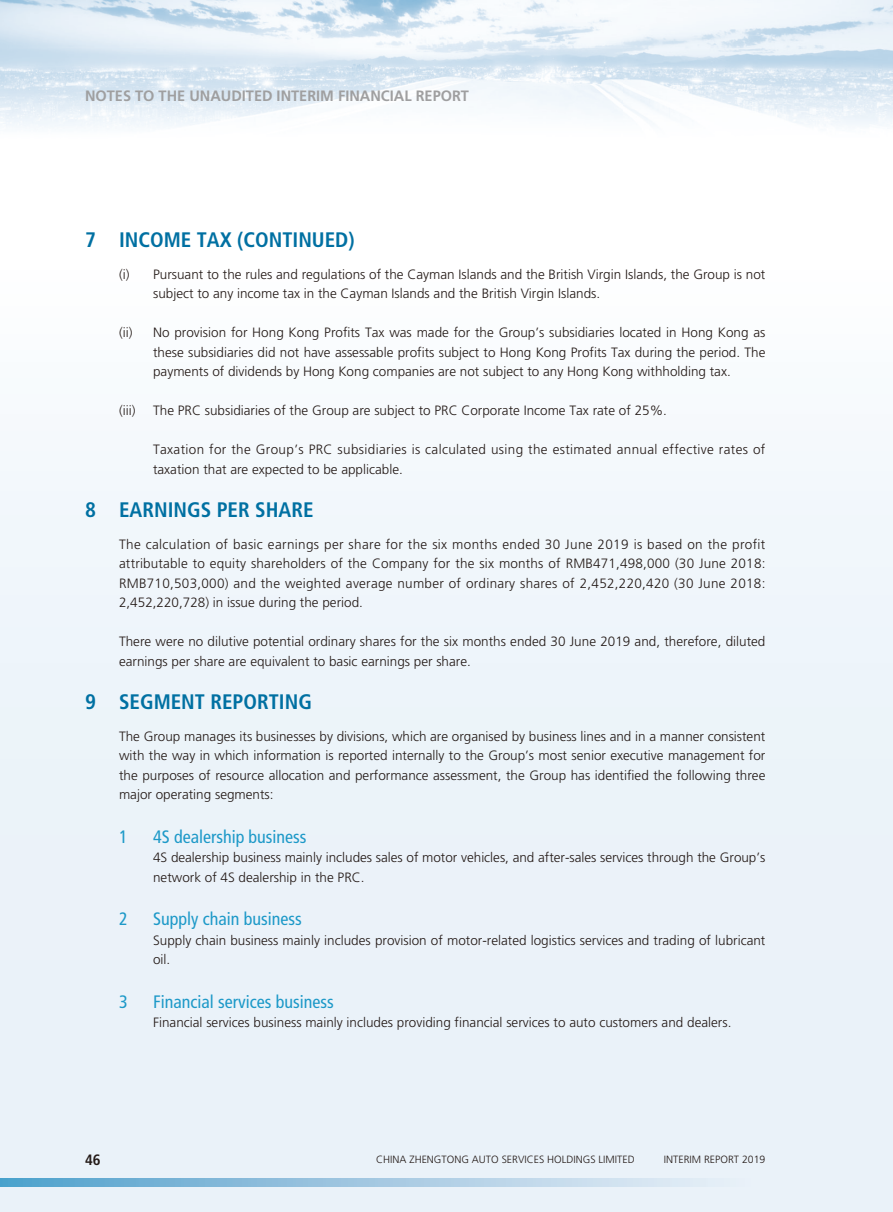
<style>
.page{position:relative;width:893px;height:1212px;background:#fff}
.page>*{position:absolute;margin:0;border:0;box-sizing:border-box;transform-origin:0 0}
.t1{font:700 condensed 21px "Frutiger LT Std";color:#0070a2}
.t2{font:condensed 18px "Frutiger LT Std";color:#1d99c8}
.t3{font:700 15px "Frutiger LT Std";color:#9f9fa0}
.t4{font:700 condensed 15px "Frutiger LT Std";color:#231916}
.t5{font:300 13.5px/19.5px "Frutiger LT Std";color:#231916}
.t6{font:300 13.5px/19.5px "Frutiger LT Std";letter-spacing:.025em;color:#231916}
.t7{font:300 10.5px "Frutiger LT Std";color:#231916}
</style>
<div class="page">
<div style="left:0;top:451px;width:893px;height:761px;background:#ebf3f9"></div>
<img style="left:0;top:0;width:893px;height:128px">
<img style="left:0;top:1178px;width:786px;height:8px">
<p class="t3" style="left:85px;top:89px;width:385px">NOTES TO THE UNAUDITED INTERIM FINANCIAL REPORT</p>
<h1 class="t1" style="left:85px;top:230px;width:271px">7 INCOME TAX (CONTINUED)</h1>
<p class="t5" style="left:153px;top:265px;width:614px;text-indent:-34px">(i) Pursuant to the rules and regulations of the Cayman Islands and the British Virgin Islands, the Group is not subject to any income tax in the Cayman Islands and the British Virgin Islands.</p>
<p class="t5" style="left:119px;top:323px;width:15px">(ii)</p>
<p class="t5" style="left:153px;top:323px;width:614px;text-align:justify">No provision for Hong Kong Profits Tax was made for the Group’s subsidiaries located in Hong Kong as these subsidiaries did not have assessable profits subject to Hong Kong Profits Tax during the period. The payments of dividends by Hong Kong companies are not subject to any Hong Kong withholding tax.</p>
<p class="t5" style="left:119px;top:401px;width:18px">(iii)</p>
<p class="t5" style="left:153px;top:401px;width:515px">The PRC subsidiaries of the Group are subject to PRC Corporate Income Tax rate of 25%.</p>
<p class="t6" style="left:153px;top:440px;width:614px">Taxation for the Group’s PRC subsidiaries is calculated using the estimated annual effective rates of taxation that are expected to be applicable.</p>
<h1 class="t1" style="left:85px;top:500px;width:230px">8 EARNINGS PER SHARE</h1>
<p class="t5" style="left:119px;top:535px;width:648px;text-align:justify">The calculation of basic earnings per share for the six months ended 30 June 2019 is based on the profit attributable to equity shareholders of the Company for the six months of RMB471,498,000 (30 June 2018:<br>RMB710,503,000) and the weighted average number of ordinary shares of 2,452,220,420 (30 June 2018:<br>2,452,220,728) in issue during the period.</p>
<p class="t5" style="left:119px;top:632px;width:648px">There were no dilutive potential ordinary shares for the six months ended 30 June 2019 and, therefore, diluted earnings per share are equivalent to basic earnings per share.</p>
<h1 class="t1" style="left:85px;top:692px;width:228px">9 SEGMENT REPORTING</h1>
<p class="t5" style="left:119px;top:727px;width:648px;text-align:justify">The Group manages its businesses by divisions, which are organised by business lines and in a manner consistent with the way in which information is reported internally to the Group’s most senior executive management for the purposes of resource allocation and performance assessment, the Group has identified the following three major operating segments:</p>
<h2 class="t2" style="left:119px;top:828px;width:10px">1</h2>
<h2 class="t2" style="left:153px;top:828px;width:155px">4S dealership business</h2>
<p class="t5" style="left:153px;top:848px;width:614px">4S dealership business mainly includes sales of motor vehicles, and after-sales services through the Group’s network of 4S dealership in the PRC.</p>
<h2 class="t2" style="left:119px;top:910px;width:10px">2</h2>
<h2 class="t2" style="left:153px;top:910px;width:150px">Supply chain business</h2>
<p class="t5" style="left:153px;top:931px;width:614px">Supply chain business mainly includes provision of motor-related logistics services and trading of lubricant oil.</p>
<h2 class="t2" style="left:119px;top:993px;width:10px">3</h2>
<h2 class="t2" style="left:153px;top:993px;width:182px">Financial services business</h2>
<p class="t5" style="left:153px;top:1013px;width:580px">Financial services business mainly includes providing financial services to auto customers and dealers.</p>
<p class="t4" style="left:85px;top:1152px;width:17px">46</p>
<p class="t7" style="left:376px;top:1154px;width:260px">CHINA ZHENGTONG AUTO SERVICES HOLDINGS LIMITED</p>
<p class="t7" style="left:664px;top:1154px;width:103px">INTERIM REPORT 2019</p>
</div>
